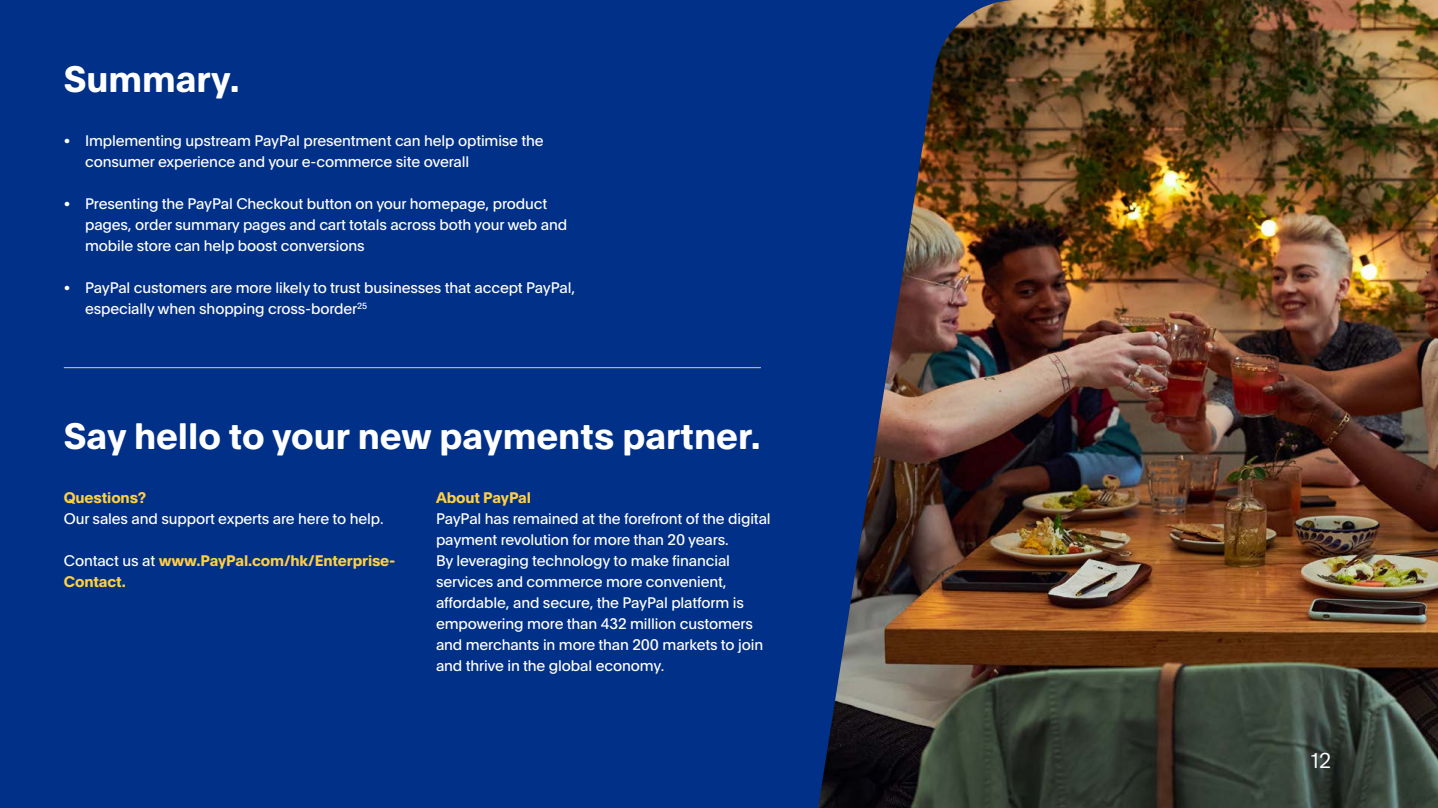
<style>
.page{position:relative;width:1438px;height:808px;background:#fff}
.page>*{position:absolute;margin:0;border:0;box-sizing:border-box;transform-origin:0 0}
.t1{font:700 36px "Pay Pal Open";color:#fff}
.t2{font:300 21px "Pay Pal Open";color:#fff}
.t3{font:15px/21px "Pay Pal Open";letter-spacing:-.01em;color:#fff}
.t4{font:700 15px/21px "Pay Pal Open";letter-spacing:-.01em;color:#ffd140}
.s1{font-weight:400;color:#fff}
</style>
<div class="page">
<div style="left:0;top:0;width:1437px;height:808px;background:#003087"></div>
<img style="left:818px;top:0;width:619px;height:808px">
<hr style="left:64px;top:367px;width:697px;height:1px;background:#ffd140">
<h1 class="t1" style="left:64px;top:53px;width:177px">Summary.</h1>
<p class="t3" style="left:85px;top:129px;width:460px;text-indent:-21px">• Implementing upstream PayPal presentment can help optimise the consumer experience and your e-commerce site overall</p>
<p class="t3" style="left:85px;top:192px;width:483px;text-indent:-21px">• Presenting the PayPal Checkout button on your homepage, product pages, order summary pages and cart totals across both your web and mobile store can help boost conversions</p>
<p class="t3" style="left:85px;top:276px;width:491px;text-indent:-21px">• PayPal customers are more likely to trust businesses that accept PayPal, especially when shopping cross-border<sup>25</sup></p>
<h1 class="t1" style="left:64px;top:410px;width:698px">Say hello to your new payments partner.</h1>
<p class="t4" style="left:64px;top:486px;width:84px">Questions?</p>
<p class="t3" style="left:64px;top:507px;width:321px">Our sales and support experts are here to help.</p>
<p class="t4" style="left:64px;top:549px;width:333px"><span class="s1">Contact us at</span> www.PayPal.com/hk/Enterprise-<br>Contact.</p>
<p class="t4" style="left:436px;top:486px;width:96px">About PayPal</p>
<p class="t3" style="left:436px;top:507px;width:336px">PayPal has remained at the forefront of the digital payment revolution for more than 20 years.<br>By leveraging technology to make financial services and commerce more convenient, affordable, and secure, the PayPal platform is empowering more than 432 million customers and merchants in more than 200 markets to join and thrive in the global economy.</p>
<h2 class="t2" style="left:1310px;top:746px;width:22px">12</h2>
</div>
